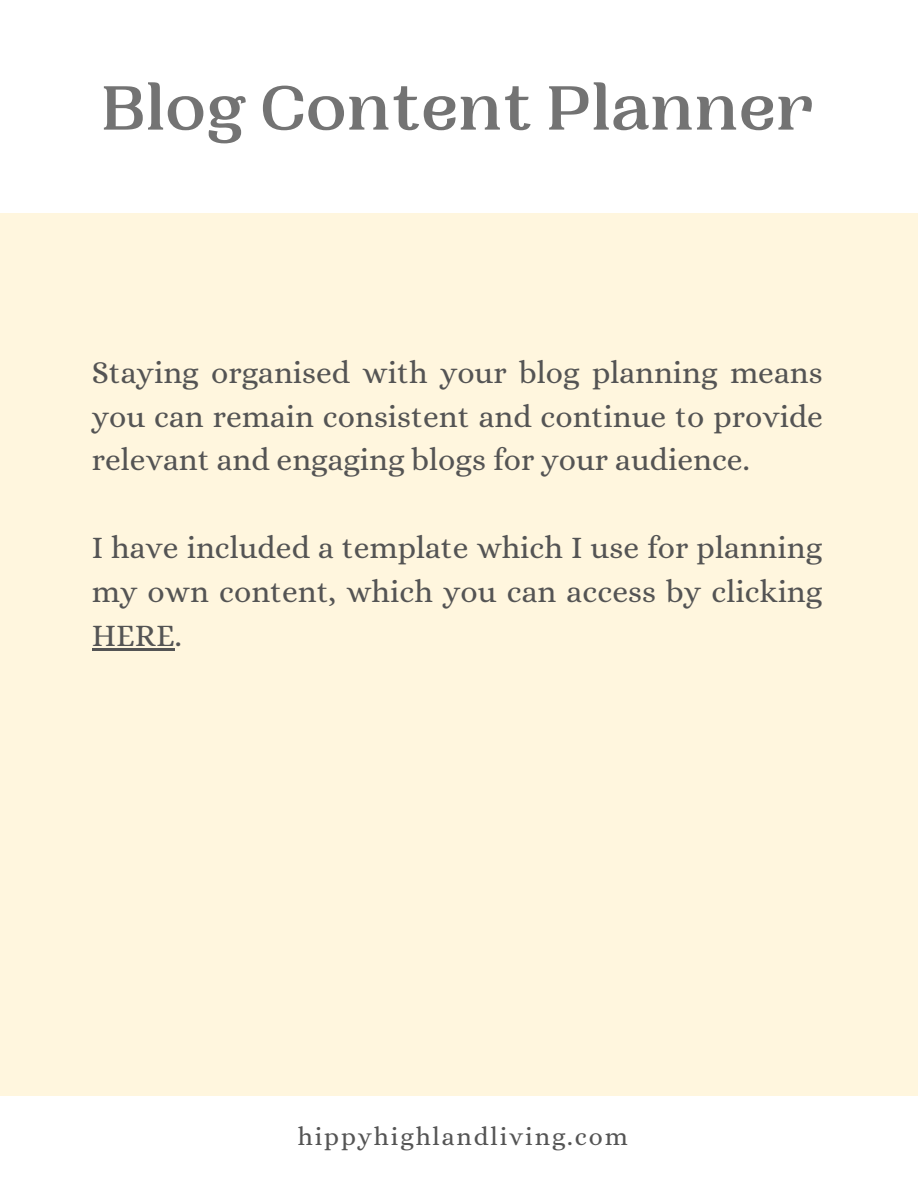
<style>
.page{position:relative;width:918px;height:1188px;background:#fff6de}
.page>*{position:absolute;margin:0;border:0;box-sizing:border-box;transform-origin:0 0}
.t1{font:700 65.7px "PP Woodland";color:#737373}
.t2{font:31.5px/43.8px "Alice";color:#545454;text-align:justify}
.t3{font:25.65px "Alice";letter-spacing:.075em;color:#545454}
</style>
<div class="page">
<hr style="left:92px;top:648px;width:83px;height:2px;background:#545454">
<div style="left:0;top:0;width:918px;height:212px;background:#fff"></div>
<div style="left:0;top:1096px;width:918px;height:92px;background:#fff"></div>
<h1 class="t1" style="left:101px;top:70px;width:714px">Blog Content Planner</h1>
<p class="t2" style="left:92px;top:350px;width:733px">Staying organised with your blog planning means you can remain consistent and continue to provide relevant and engaging blogs for your audience.</p>
<p class="t2" style="left:92px;top:526px;width:732px">I have included a template which I use for planning my own content, which you can access by clicking HERE.</p>
<p class="t3" style="left:298px;top:1122px;width:332px">hippyhighlandliving.com</p>
</div>
